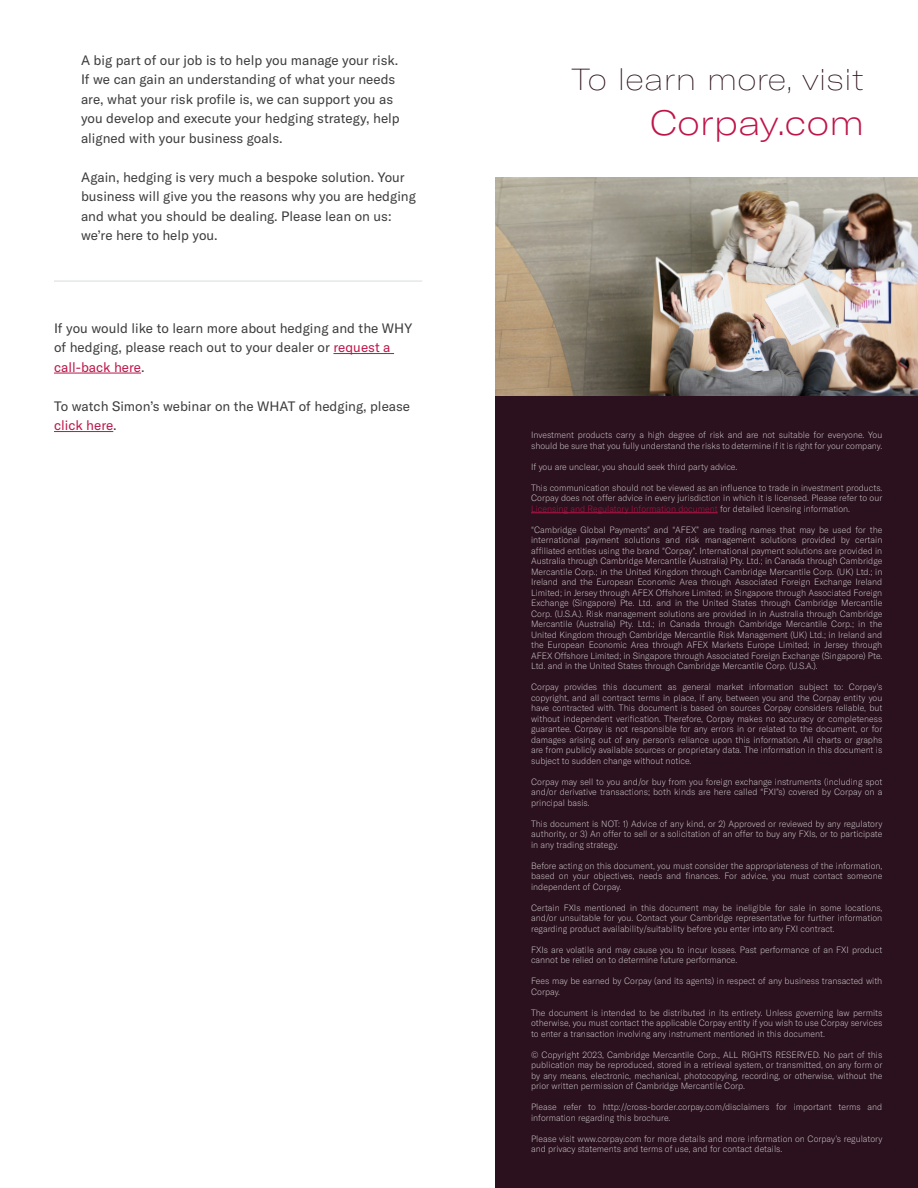
<style>
.page{position:relative;width:918px;height:1188px;background:#fff}
.page>*{position:absolute;margin:0;border:0;box-sizing:border-box;transform-origin:0 0}
.t1{font:100 expanded 34.5px "GT America";color:#be1549}
.t2{font:200 expanded 30px "GT America";color:#2b101d}
.t3{font:13.5px/19.5px "GT America";color:#3c3c3c}
.t4{font:100 9px/10.5px "GT America";color:#d7d7d7;text-align:justify;scale:.96 1}
.s1{color:#be1549}
</style>
<div class="page">
<hr style="left:333px;top:353px;width:61px;height:1px;background:#be1549">
<hr style="left:54px;top:373px;width:87px;height:1px;background:#be1549">
<hr style="left:54px;top:431px;width:59px;height:1px;background:#be1549">
<hr style="left:54px;top:280px;width:368px;height:2px;background:#e6e8e7">
<div style="left:495px;top:396px;width:423px;height:792px;background:#2b101d"></div>
<hr style="left:531px;top:513px;width:187px;height:1px;background:#be1549">
<img style="left:496px;top:177px;width:422px;height:219px">
<p class="t3" style="left:81px;top:50px;width:320px">A big part of our job is to help you manage your risk.<br>If we can gain an understanding of what your needs are, what your risk profile is, we can support you as you develop and execute your hedging strategy, help aligned with your business goals.</p>
<p class="t3" style="left:81px;top:167px;width:337px">Again, hedging is very much a bespoke solution. Your business will give you the reasons why you are hedging and what you should be dealing. Please lean on us: we’re here to help you.</p>
<p class="t3" style="left:54px;top:318px;width:360px">If you would like to learn more about hedging and the WHY of hedging, please reach out to your dealer or <span class="s1">request a call-back here</span>.</p>
<p class="t3" style="left:54px;top:396px;width:358px">To watch Simon’s webinar on the WHAT of hedging, please <span class="s1">click here</span>.</p>
<p class="t2" style="left:571px;top:62px;width:294px">To learn more, visit</p>
<p class="t1" style="left:650px;top:103px;width:215px">Corpay.com</p>
<p class="t4" style="left:531px;top:430px;width:367px">Investment products carry a high degree of risk and are not suitable for everyone. You should be sure that you fully understand the risks to determine if it is right for your company.</p>
<p class="t4" style="left:531px;top:462px;width:216px">If you are unclear, you should seek third party advice.</p>
<p class="t4" style="left:531px;top:483px;width:367px">This communication should not be viewed as an influence to trade in investment products.<br>Corpay does not offer advice in every jurisdiction in which it is licensed. Please refer to our <span class="s1">Licensing and Regulatory Information document</span> for detailed licensing information.</p>
<p class="t4" style="left:531px;top:525px;width:367px">“Cambridge Global Payments” and “AFEX” are trading names that may be used for the international payment solutions and risk management solutions provided by certain affiliated entities using the brand “Corpay”. International payment solutions are provided in Australia through Cambridge Mercantile (Australia) Pty. Ltd.; in Canada through Cambridge Mercantile Corp.; in the United Kingdom through Cambridge Mercantile Corp. (UK) Ltd.; in Ireland and the European Economic Area through Associated Foreign Exchange Ireland Limited; in Jersey through AFEX Offshore Limited; in Singapore through Associated Foreign Exchange (Singapore) Pte. Ltd. and in the United States through Cambridge Mercantile Corp. (U.S.A.). Risk management solutions are provided in in Australia through Cambridge Mercantile (Australia) Pty. Ltd.; in Canada through Cambridge Mercantile Corp.; in the United Kingdom through Cambridge Mercantile Risk Management (UK) Ltd.; in Ireland and the European Economic Area through AFEX Markets Europe Limited; in Jersey through AFEX Offshore Limited; in Singapore through Associated Foreign Exchange (Singapore) Pte.<br>Ltd. and in the United States through Cambridge Mercantile Corp. (U.S.A.).</p>
<p class="t4" style="left:531px;top:682px;width:367px">Corpay provides this document as general market information subject to: Corpay’s copyright, and all contract terms in place, if any, between you and the Corpay entity you have contracted with. This document is based on sources Corpay considers reliable, but without independent verification. Therefore, Corpay makes no accuracy or completeness guarantee. Corpay is not responsible for any errors in or related to the document, or for damages arising out of any person’s reliance upon this information. All charts or graphs are from publicly available sources or proprietary data. The information in this document is subject to sudden change without notice.</p>
<p class="t4" style="left:531px;top:777px;width:367px">Corpay may sell to you and/or buy from you foreign exchange instruments (including spot and/or derivative transactions; both kinds are here called “FXI”s) covered by Corpay on a principal basis.</p>
<p class="t4" style="left:531px;top:819px;width:367px">This document is NOT: 1) Advice of any kind, or 2) Approved or reviewed by any regulatory authority, or 3) An offer to sell or a solicitation of an offer to buy any FXIs, or to participate in any trading strategy.</p>
<p class="t4" style="left:531px;top:861px;width:367px">Before acting on this document, you must consider the appropriateness of the information, based on your objectives, needs and finances. For advice, you must contact someone independent of Corpay.</p>
<p class="t4" style="left:531px;top:903px;width:367px">Certain FXIs mentioned in this document may be ineligible for sale in some locations, and/or unsuitable for you. Contact your Cambridge representative for further information regarding product availability/suitability before you enter into any FXI contract.</p>
<p class="t4" style="left:531px;top:945px;width:367px">FXIs are volatile and may cause you to incur losses. Past performance of an FXI product cannot be relied on to determine future performance.</p>
<p class="t4" style="left:531px;top:976px;width:367px">Fees may be earned by Corpay (and its agents) in respect of any business transacted with<br>Corpay.</p>
<p class="t4" style="left:531px;top:1008px;width:367px">The document is intended to be distributed in its entirety. Unless governing law permits otherwise, you must contact the applicable Corpay entity if you wish to use Corpay services to enter a transaction involving any instrument mentioned in this document.</p>
<p class="t4" style="left:531px;top:1050px;width:367px">© Copyright 2023, Cambridge Mercantile Corp., ALL RIGHTS RESERVED. No part of this publication may be reproduced, stored in a retrieval system, or transmitted, on any form or by any means, electronic, mechanical, photocopying, recording, or otherwise, without the prior written permission of Cambridge Mercantile Corp.</p>
<p class="t4" style="left:531px;top:1102px;width:367px">Please refer to http://cross-border.corpay.com/disclaimers for important terms and information regarding this brochure.</p>
<p class="t4" style="left:531px;top:1134px;width:367px">Please visit www.corpay.com for more details and more information on Corpay’s regulatory and privacy statements and terms of use, and for contact details.</p>
</div>
